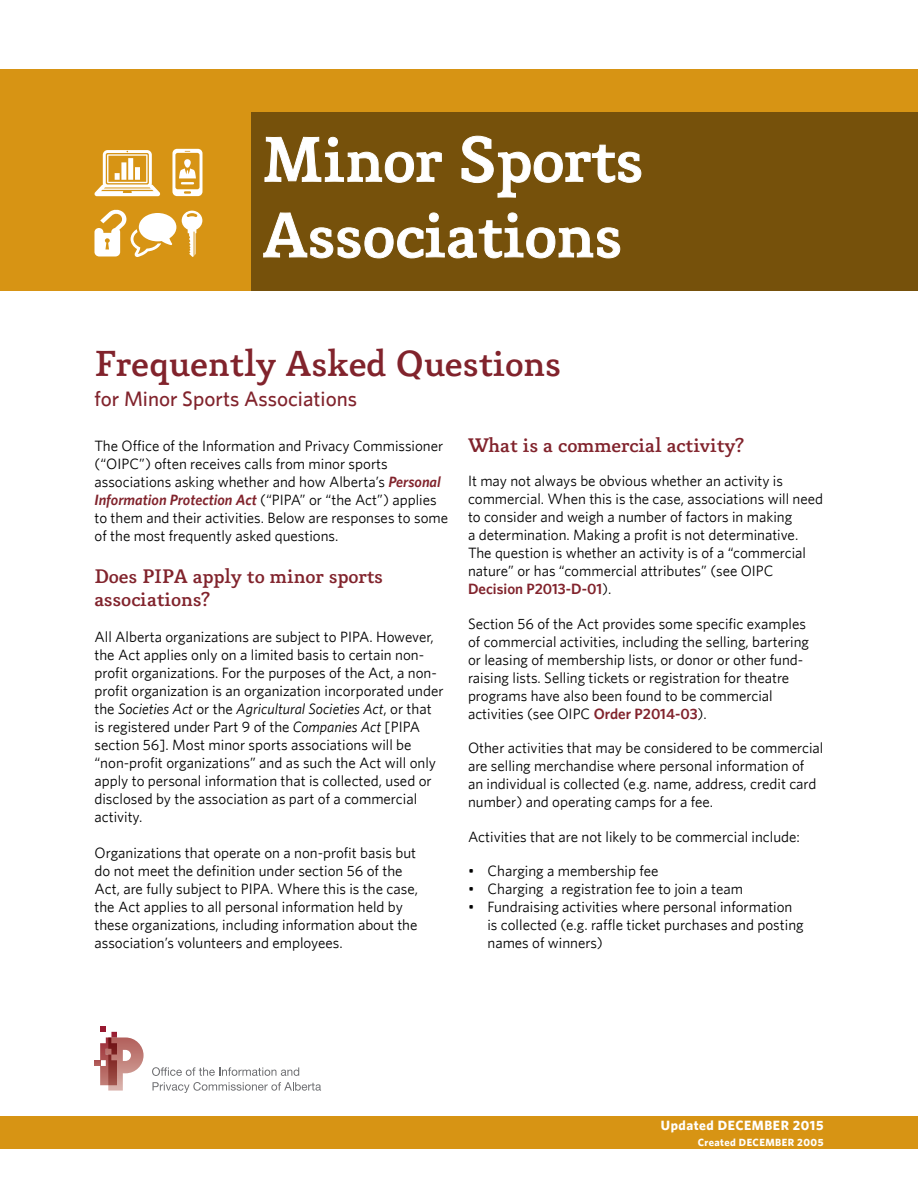
<style>
.page{position:relative;width:918px;height:1188px;background:#fff}
.page>*{position:absolute;margin:0;border:0;box-sizing:border-box;transform-origin:0 0}
.t1{font:500 63px/75.6px "Mido";color:#fff}
.t2{font:500 36px "Mido";color:#81232c}
.t3{font:500 21px "Whitney";color:#81232c}
.t4{font:500 19.5px/23.4px "Mido";color:#81232c}
.t5{font:15px/18px "Whitney";color:#000}
.t6{font:700 13.5px "Whitney";letter-spacing:.04em;color:#fff}
.t7{font:700 10.5px "Whitney";letter-spacing:.04em;color:#fff}
.s1{font-weight:600;font-style:italic;color:#81232c}
.s2{font-style:italic}
.s3{font-weight:600;color:#81232c}
</style>
<div class="page">
<div style="left:0;top:69px;width:918px;height:222px;background:#d79414"></div>
<div style="left:251px;top:112px;width:667px;height:179px;background:#76510b"></div>
<div style="left:0;top:1117px;width:918px;height:32px;background:#d79414"></div>
<svg style="left:172px;top:149px;width:31px;height:47px"></svg>
<svg style="left:94px;top:150px;width:67px;height:46px"></svg>
<svg style="left:94px;top:209px;width:82px;height:48px"></svg>
<svg style="left:182px;top:211px;width:20px;height:46px"></svg>
<svg style="left:152px;top:1067px;width:147px;height:9px"></svg>
<svg style="left:153px;top:1082px;width:168px;height:11px"></svg>
<svg style="left:94px;top:1026px;width:50px;height:65px"></svg>
<svg style="left:264px;top:137px;width:178px;height:46px"></svg>
<svg style="left:461px;top:135px;width:181px;height:63px"></svg>
<svg style="left:263px;top:212px;width:358px;height:47px"></svg>
<h1 class="t1" style="left:262px;top:123px;width:382px">Minor Sports<br>Associations</h1>
<h2 class="t2" style="left:94px;top:342px;width:468px">Frequently Asked Questions</h2>
<h3 class="t3" style="left:94px;top:386px;width:264px">for Minor Sports Associations</h3>
<p class="t5" style="left:94px;top:437px;width:355px">The Office of the Information and Privacy Commissioner (“OIPC”) often receives calls from minor sports associations asking whether and how Alberta’s <span class="s1">Personal Information Protection Act</span> (“PIPA” or “the Act”) applies to them and their activities. Below are responses to some of the most frequently asked questions.</p>
<h3 class="t4" style="left:94px;top:565px;width:290px">Does PIPA apply to minor sports associations?</h3>
<p class="t5" style="left:94px;top:628px;width:351px">All Alberta organizations are subject to PIPA. However, the Act applies only on a limited basis to certain non&shy;profit organizations. For the purposes of the Act, a non&shy;profit organization is an organization incorporated under the <span class="s2">Societies Act</span> or the <span class="s2">Agricultural Societies Act</span>, or that is registered under Part 9 of the <span class="s2">Companies Act</span> [PIPA section 56]. Most minor sports associations will be “non-profit organizations” and as such the Act will only apply to personal information that is collected, used or disclosed by the association as part of a commercial activity.</p>
<p class="t5" style="left:94px;top:844px;width:325px">Organizations that operate on a non-profit basis but do not meet the definition under section 56 of the Act, are fully subject to PIPA. Where this is the case, the Act applies to all personal information held by these organizations, including information about the association’s volunteers and employees.</p>
<h3 class="t4" style="left:468px;top:434px;width:277px">What is a commercial activity?</h3>
<p class="t5" style="left:468px;top:472px;width:357px">It may not always be obvious whether an activity is commercial. When this is the case, associations will need to consider and weigh a number of factors in making<br>a determination. Making a profit is not determinative.<br>The question is whether an activity is of a “commercial nature” or has “commercial attributes” (see OIPC <span class="s3">Decision P2013-D-01</span>).</p>
<p class="t5" style="left:468px;top:614px;width:343px">Section 56 of the Act provides some specific examples of commercial activities, including the selling, bartering or leasing of membership lists, or donor or other fund&shy;raising lists. Selling tickets or registration for theatre programs have also been found to be commercial activities (see OIPC <span class="s3">Order P2014-03</span>).</p>
<p class="t5" style="left:468px;top:739px;width:357px">Other activities that may be considered to be commercial are selling merchandise where personal information of<br>an individual is collected (e.g. name, address, credit card number) and operating camps for a fee.</p>
<p class="t5" style="left:468px;top:827px;width:334px">Activities that are not likely to be commercial include:</p>
<p class="t5" style="left:468px;top:862px;width:192px">• Charging a membership fee</p>
<p class="t5" style="left:468px;top:880px;width:277px">• Charging a registration fee to join a team</p>
<p class="t5" style="left:488px;top:898px;width:318px;text-indent:-20px">• Fundraising activities where personal information is collected (e.g. raffle ticket purchases and posting names of winners)</p>
<p class="t6" style="left:661px;top:1117px;width:164px">Updated DECEMBER 2015</p>
<p class="t7" style="left:698px;top:1136px;width:127px">Created DECEMBER 2005</p>
</div>
